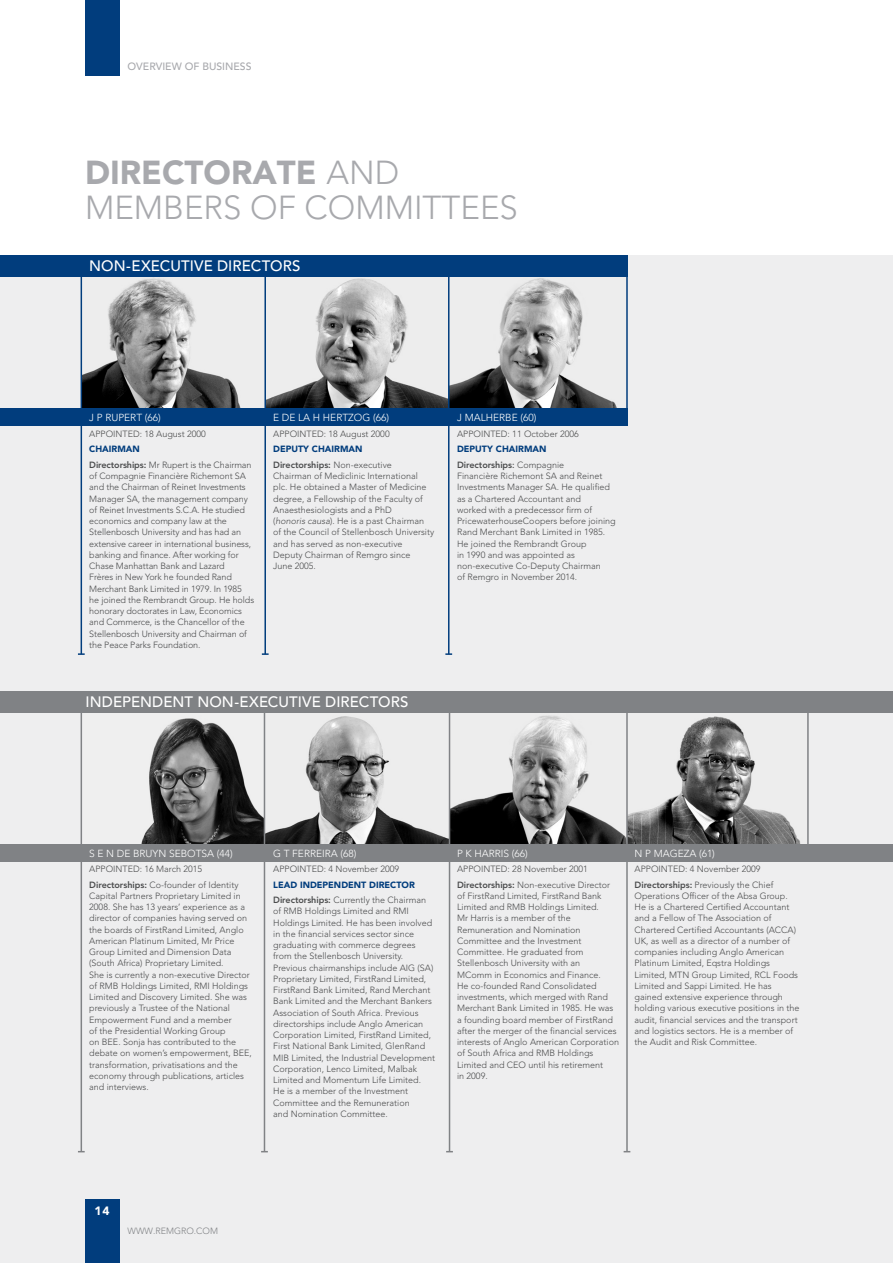
<style>
.page{position:relative;width:893px;height:1263px;background:#fff}
.page>*{position:absolute;margin:0;border:0;box-sizing:border-box;transform-origin:0 0}
.t1{font:300 33px/34.5px "Avenir LT Std";color:#a8a9ad}
.t2{font:500 15px "Avenir LT Std";letter-spacing:.005em;color:#fff}
.t3{font:900 12px "Avenir LT Std";color:#fff}
.t4{font:500 10.5px "Avenir LT Std";color:#a8a9ad}
.t5{font:300 10.2px "Avenir LT Std";color:#fff}
.t6{font:300 9px/11.2px "Avenir LT Std";color:#4b4c4d}
.t7{font:900 9px/15.5px "Avenir LT Std";color:#013d7d}
.t8{font:300 9px "Avenir LT Std";color:#808285}
.s1{font-weight:900}
.s2{font-weight:900;color:#013d7d}
.s3{font-weight:800}
.s4{font-weight:800;color:#4b4c4d}
.s5{font-weight:300;color:#4b4c4d}
.s6{font-style:italic}
.s7{font-weight:500;color:#4b4c4d}
</style>
<div class="page">
<div style="left:85px;top:0;width:34px;height:75px;background:#013d7d"></div>
<div style="left:0;top:255px;width:893px;height:436px;background:#eeeeef"></div>
<div style="left:0;top:691px;width:893px;height:572px;background:#eeeeef"></div>
<img style="left:82px;top:712px;width:725px;height:132px">
<div style="left:85px;top:1199px;width:34px;height:64px;background:#013d7d"></div>
<img style="left:82px;top:276px;width:544px;height:132px">
<hr style="left:81px;top:276px;width:1px;height:378px;background:#013d7d">
<svg style="left:78px;top:653px;width:7px;height:2px"></svg>
<hr style="left:264px;top:276px;width:2px;height:378px;background:#013d7d">
<svg style="left:262px;top:653px;width:7px;height:2px"></svg>
<hr style="left:448px;top:276px;width:1px;height:378px;background:#013d7d">
<svg style="left:445px;top:653px;width:7px;height:2px"></svg>
<hr style="left:626px;top:255px;width:2px;height:170px;background:#013d7d">
<hr style="left:81px;top:702px;width:1px;height:450px;background:#808285">
<hr style="left:264px;top:702px;width:1px;height:450px;background:#808285">
<hr style="left:449px;top:702px;width:1px;height:450px;background:#808285">
<hr style="left:626px;top:702px;width:2px;height:450px;background:#808285">
<hr style="left:807px;top:711px;width:2px;height:140px;background:#808285">
<div style="left:0;top:255px;width:628px;height:21px;background:#013d7d"></div>
<div style="left:0;top:408px;width:628px;height:17px;background:#013d7d"></div>
<div style="left:0;top:691px;width:893px;height:21px;background:#808285"></div>
<div style="left:0;top:844px;width:893px;height:17px;background:#808285"></div>
<p class="t4" style="left:128px;top:60px;width:126px">OVERVIEW OF BUSINESS</p>
<h1 class="t1" style="left:85px;top:156px;width:434px"><span class="s1">DIRECTORATE</span> AND<br>MEMBERS OF COMMITTEES</h1>
<h2 class="t2" style="left:89px;top:258px;width:213px">NON-EXECUTIVE DIRECTORS</h2>
<p class="t5" style="left:89px;top:412px;width:73px">J P RUPERT (66)</p>
<p class="t6" style="left:89px;top:428px;width:118px">APPOINTED: 18 August 2000</p>
<p class="t6" style="left:89px;top:442px;width:164px;line-height:15.5px"><span class="s2">CHAIRMAN<br></span><span class="s3">Directorships:</span> Mr Rupert is the Chairman</p>
<p class="t6" style="left:89px;top:470px;width:166px">of Compagnie Financière Richemont SA and the Chairman of Reinet Investments Manager SA, the management company of Reinet Investments S.C.A. He studied economics and company law at the Stellenbosch University and has had an extensive career in international business, banking and finance. After working for Chase Manhattan Bank and Lazard<br>Frères in New York he founded Rand Merchant Bank Limited in 1979. In 1985<br>he joined the Rembrandt Group. He holds honorary doctorates in Law, Economics and Commerce, is the Chancellor of the Stellenbosch University and Chairman of the Peace Parks Foundation.</p>
<p class="t5" style="left:273px;top:412px;width:117px">E DE LA H HERTZOG (66)</p>
<p class="t6" style="left:273px;top:428px;width:118px">APPOINTED: 18 August 2000</p>
<p class="t7" style="left:273px;top:441px;width:120px">DEPUTY CHAIRMAN<br><span class="s4">Directorships:</span> <span class="s5">Non-executive</span></p>
<p class="t6" style="left:273px;top:470px;width:163px">Chairman of Mediclinic International plc. He obtained a Master of Medicine degree, a Fellowship of the Faculty of Anaesthesiologists and a PhD<br>(<span class="s6">honoris causa</span>). He is a past Chairman of the Council of Stellenbosch University and has served as non-executive<br>Deputy Chairman of Remgro since<br>June 2005.</p>
<h2 class="t2" style="left:86px;top:693px;width:324px">INDEPENDENT NON-EXECUTIVE DIRECTORS</h2>
<p class="t5" style="left:457px;top:412px;width:81px">J MALHERBE (60)</p>
<p class="t6" style="left:457px;top:428px;width:123px">APPOINTED: 11 October 2006</p>
<p class="t7" style="left:457px;top:441px;width:109px">DEPUTY CHAIRMAN<br><span class="s4">Directorships</span><span class="s7">:</span> <span class="s5">Compagnie</span></p>
<p class="t6" style="left:457px;top:470px;width:160px">Financière Richemont SA and Reinet Investments Manager SA. He qualified as a Chartered Accountant and<br>worked with a predecessor firm of PricewaterhouseCoopers before joining Rand Merchant Bank Limited in 1985.<br>He joined the Rembrandt Group<br>in 1990 and was appointed as non-executive Co-Deputy Chairman<br>of Remgro in November 2014.</p>
<p class="t5" style="left:89px;top:847px;width:145px">S E N DE BRUYN SEBOTSA (44)</p>
<p class="t6" style="left:89px;top:861px;width:151px;line-height:15.5px">APPOINTED: 16 March 2015<br><span class="s3">Directorships:</span> Co-founder of Identity</p>
<p class="t6" style="left:89px;top:890px;width:164px">Capital Partners Proprietary Limited in 2008. She has 13 years’ experience as a director of companies having served on the boards of FirstRand Limited, Anglo American Platinum Limited, Mr Price Group Limited and Dimension Data (South Africa) Proprietary Limited.<br>She is currently a non-executive Director of RMB Holdings Limited, RMI Holdings Limited and Discovery Limited. She was previously a Trustee of the National Empowerment Fund and a member<br>of the Presidential Working Group<br>on BEE. Sonja has contributed to the debate on women’s empowerment, BEE, transformation, privatisations and the economy through publications, articles and interviews.</p>
<p class="t5" style="left:273px;top:847px;width:85px">G T FERREIRA (68)</p>
<p class="t6" style="left:273px;top:863px;width:127px">APPOINTED: 4 November 2009</p>
<p class="t7" style="left:273px;top:877px;width:154px">LEAD INDEPENDENT DIRECTOR<br><span class="s4">Directorships:</span> <span class="s5">Currently the Chairman</span></p>
<p class="t6" style="left:273px;top:905px;width:163px">of RMB Holdings Limited and RMI Holdings Limited. He has been involved in the financial services sector since graduating with commerce degrees from the Stellenbosch University.<br>Previous chairmanships include AIG (SA)<br>Proprietary Limited, FirstRand Limited, FirstRand Bank Limited, Rand Merchant Bank Limited and the Merchant Bankers Association of South Africa. Previous directorships include Anglo American Corporation Limited, FirstRand Limited, First National Bank Limited, GlenRand MIB Limited, the Industrial Development Corporation, Lenco Limited, Malbak Limited and Momentum Life Limited.<br>He is a member of the Investment Committee and the Remuneration<br>and Nomination Committee.</p>
<p class="t5" style="left:457px;top:847px;width:72px">P K HARRIS (66)</p>
<p class="t6" style="left:457px;top:861px;width:155px;line-height:15.5px">APPOINTED: 28 November 2001<br><span class="s3">Directorships:</span> Non-executive Director</p>
<p class="t6" style="left:457px;top:890px;width:163px">of FirstRand Limited, FirstRand Bank<br>Limited and RMB Holdings Limited.<br>Mr Harris is a member of the<br>Remuneration and Nomination<br>Committee and the Investment<br>Committee. He graduated from<br>Stellenbosch University with an<br>MComm in Economics and Finance.<br>He co-founded Rand Consolidated investments, which merged with Rand<br>Merchant Bank Limited in 1985. He was a founding board member of FirstRand after the merger of the financial services interests of Anglo American Corporation of South Africa and RMB Holdings<br>Limited and CEO until his retirement<br>in 2009.</p>
<p class="t5" style="left:635px;top:847px;width:82px">N P MAGEZA (61)</p>
<p class="t6" style="left:635px;top:861px;width:140px;line-height:15.5px">APPOINTED: 4 November 2009<br><span class="s3">Directorships:</span> Previously the Chief</p>
<p class="t6" style="left:635px;top:890px;width:166px">Operations Officer of the Absa Group.<br>He is a Chartered Certified Accountant and a Fellow of The Association of Chartered Certified Accountants (ACCA)<br>UK, as well as a director of a number of companies including Anglo American Platinum Limited, Eqstra Holdings Limited, MTN Group Limited, RCL Foods Limited and Sappi Limited. He has gained extensive experience through holding various executive positions in the audit, financial services and the transport and logistics sectors. He is a member of the Audit and Risk Committee.</p>
<h3 class="t3" style="left:95px;top:1203px;width:16px">14</h3>
<p class="t8" style="left:128px;top:1226px;width:92px">WWW.REMGRO.COM</p>
</div>
